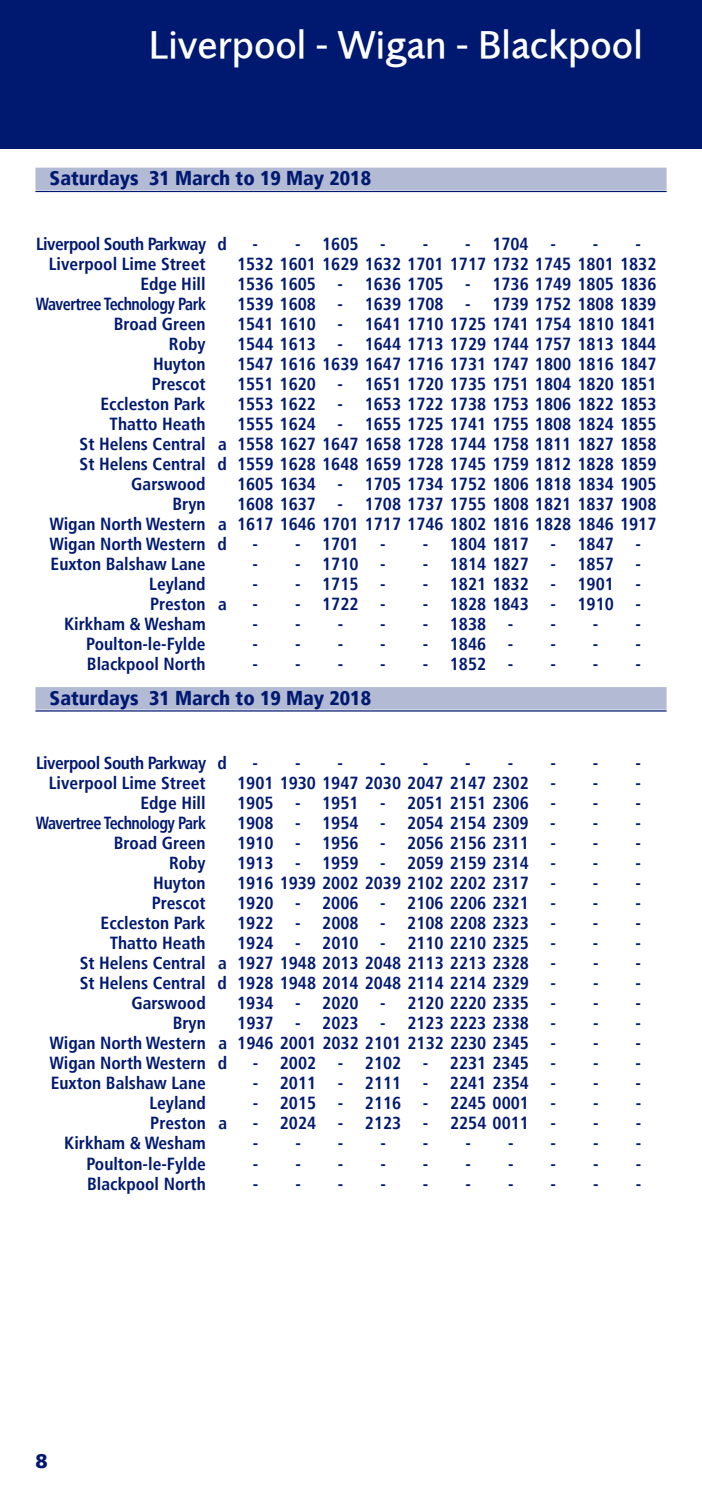
<style>
.page{position:relative;width:702px;height:1489px;background:#fff}
.page>*{position:absolute;margin:0;border:0;box-sizing:border-box;transform-origin:0 0}
.t1{font:500 40px "Foundry Sans";color:#fff}
.t2{font:900 condensed 20px "Frutiger LT";color:#001970}
.t3{font:900 20px "Frutiger LT";color:#001970}
.t4{font:700 condensed 17.5px/20px "Frutiger LT";color:#001970;text-align:justify}
.t5{font:700 condensed 17.5px "Frutiger LT";letter-spacing:-.03em;color:#001970;scale:.92 1}
.t6{font:700 condensed 17.5px "Frutiger LT";letter-spacing:-.03em;color:#001970}
</style>
<div class="page">
<div style="left:0;top:0;width:702px;height:149px;background:#001970"></div>
<div style="left:35px;top:168px;width:631px;height:22px;background:#b3bad4"></div>
<hr style="left:35px;top:191px;width:631px;height:1px;background:#001970">
<div style="left:35px;top:687px;width:631px;height:22px;background:#b3bad4"></div>
<hr style="left:35px;top:710px;width:631px;height:1px;background:#001970">
<h1 class="t1" style="left:149px;top:21px;width:495px">Liverpool - Wigan - Blackpool</h1>
<p class="t2" style="left:50px;top:166px;width:323px">Saturdays 31 March to 19 May 2018</p>
<p class="t6" style="left:36px;top:233px;width:192px">Liverpool South Parkway d</p>
<p class="t4" style="left:252px;top:234px;width:135px">- - 1605 -</p>
<p class="t4" style="left:422px;top:234px;width:135px">- - 1704 -</p>
<p class="t4" style="left:593px;top:234px;width:50px">- -</p>
<p class="t4" style="left:49px;top:254px;width:158px">Liverpool Lime Street</p>
<p class="t4" style="left:237px;top:254px;width:421px">1532 1601 1629 1632 1701 1717 1732 1745 1801 1832</p>
<p class="t4" style="left:140px;top:274px;width:67px">Edge Hill</p>
<p class="t4" style="left:237px;top:274px;width:421px">1536 1605 - 1636 1705 - 1736 1749 1805 1836</p>
<p class="t5" style="left:36px;top:293px;width:186px">Wavertree Technology Park</p>
<p class="t4" style="left:237px;top:294px;width:421px">1539 1608 - 1639 1708 - 1739 1752 1808 1839</p>
<p class="t4" style="left:114px;top:314px;width:93px">Broad Green</p>
<p class="t4" style="left:237px;top:314px;width:421px">1541 1610 - 1641 1710 1725 1741 1754 1810 1841</p>
<p class="t4" style="left:169px;top:334px;width:38px">Roby</p>
<p class="t4" style="left:237px;top:334px;width:421px">1544 1613 - 1644 1713 1729 1744 1757 1813 1844</p>
<p class="t4" style="left:153px;top:354px;width:54px">Huyton</p>
<p class="t4" style="left:237px;top:354px;width:421px">1547 1616 1639 1647 1716 1731 1747 1800 1816 1847</p>
<p class="t4" style="left:152px;top:374px;width:55px">Prescot</p>
<p class="t4" style="left:237px;top:374px;width:421px">1551 1620 - 1651 1720 1735 1751 1804 1820 1851</p>
<p class="t4" style="left:100px;top:394px;width:107px">Eccleston Park</p>
<p class="t4" style="left:237px;top:394px;width:421px">1553 1622 - 1653 1722 1738 1753 1806 1822 1853</p>
<p class="t4" style="left:110px;top:414px;width:97px">Thatto Heath</p>
<p class="t4" style="left:237px;top:414px;width:421px">1555 1624 - 1655 1725 1741 1755 1808 1824 1855</p>
<p class="t4" style="left:80px;top:434px;width:578px">St Helens Central a 1558 1627 1647 1658 1728 1744 1758 1811 1827 1858</p>
<p class="t4" style="left:80px;top:454px;width:578px">St Helens Central d 1559 1628 1648 1659 1728 1745 1759 1812 1828 1859</p>
<p class="t4" style="left:131px;top:474px;width:76px">Garswood</p>
<p class="t4" style="left:237px;top:474px;width:421px">1605 1634 - 1705 1734 1752 1806 1818 1834 1905</p>
<p class="t4" style="left:172px;top:494px;width:35px">Bryn</p>
<p class="t4" style="left:49px;top:494px;width:608px;text-indent:188px">1608 1637 - 1708 1737 1755 1808 1821 1837 1908<br>Wigan North Western a 1617 1646 1701 1717 1746 1802 1816 1828 1846 1917<br>Wigan North Western d</p>
<p class="t4" style="left:252px;top:534px;width:135px">- - 1701 -</p>
<p class="t4" style="left:423px;top:534px;width:220px">- 1804 1817 - 1847 -</p>
<p class="t4" style="left:51px;top:554px;width:156px">Euxton Balshaw Lane</p>
<p class="t4" style="left:252px;top:554px;width:135px">- - 1710 -</p>
<p class="t4" style="left:423px;top:554px;width:220px">- 1814 1827 - 1857 -</p>
<p class="t4" style="left:149px;top:574px;width:58px">Leyland</p>
<p class="t4" style="left:252px;top:574px;width:135px">- - 1715 -</p>
<p class="t4" style="left:423px;top:574px;width:220px">- 1821 1832 - 1901 -</p>
<p class="t4" style="left:150px;top:594px;width:78px">Preston a</p>
<p class="t4" style="left:252px;top:594px;width:135px">- - 1722 -</p>
<p class="t4" style="left:423px;top:594px;width:220px">- 1828 1843 - 1910 -</p>
<p class="t4" style="left:64px;top:614px;width:143px">Kirkham &amp; Wesham</p>
<p class="t4" style="left:252px;top:614px;width:50px">- -</p>
<p class="t4" style="left:337px;top:614px;width:50px">- -</p>
<p class="t4" style="left:423px;top:614px;width:92px">- 1838 -</p>
<p class="t4" style="left:550px;top:614px;width:50px">- -</p>
<p class="t4" style="left:635px;top:614px;width:7px">-</p>
<p class="t4" style="left:86px;top:634px;width:121px">Poulton-le-Fylde</p>
<p class="t4" style="left:252px;top:634px;width:50px">- -</p>
<p class="t4" style="left:337px;top:634px;width:50px">- -</p>
<p class="t4" style="left:423px;top:634px;width:92px">- 1846 -</p>
<p class="t4" style="left:550px;top:634px;width:50px">- -</p>
<p class="t4" style="left:635px;top:634px;width:7px">-</p>
<p class="t4" style="left:87px;top:654px;width:120px">Blackpool North</p>
<p class="t4" style="left:252px;top:654px;width:50px">- -</p>
<p class="t4" style="left:337px;top:654px;width:50px">- -</p>
<p class="t4" style="left:423px;top:654px;width:92px">- 1852 -</p>
<p class="t4" style="left:550px;top:654px;width:50px">- -</p>
<p class="t4" style="left:635px;top:654px;width:7px">-</p>
<p class="t2" style="left:50px;top:685px;width:323px">Saturdays 31 March to 19 May 2018</p>
<p class="t6" style="left:36px;top:752px;width:192px">Liverpool South Parkway d</p>
<p class="t4" style="left:252px;top:753px;width:50px">- -</p>
<p class="t4" style="left:337px;top:753px;width:50px">- -</p>
<p class="t4" style="left:422px;top:753px;width:50px">- -</p>
<p class="t4" style="left:508px;top:753px;width:50px">- -</p>
<p class="t4" style="left:593px;top:753px;width:50px">- -</p>
<p class="t4" style="left:49px;top:773px;width:158px">Liverpool Lime Street</p>
<p class="t4" style="left:237px;top:773px;width:320px">1901 1930 1947 2030 2047 2147 2302 -</p>
<p class="t4" style="left:593px;top:773px;width:50px">- -</p>
<p class="t4" style="left:140px;top:793px;width:67px">Edge Hill</p>
<p class="t4" style="left:237px;top:793px;width:320px">1905 - 1951 - 2051 2151 2306 -</p>
<p class="t4" style="left:593px;top:793px;width:50px">- -</p>
<p class="t5" style="left:36px;top:812px;width:186px">Wavertree Technology Park</p>
<p class="t4" style="left:237px;top:813px;width:320px">1908 - 1954 - 2054 2154 2309 -</p>
<p class="t4" style="left:593px;top:813px;width:50px">- -</p>
<p class="t4" style="left:114px;top:833px;width:93px">Broad Green</p>
<p class="t4" style="left:237px;top:833px;width:320px">1910 - 1956 - 2056 2156 2311 -</p>
<p class="t4" style="left:593px;top:833px;width:50px">- -</p>
<p class="t4" style="left:169px;top:853px;width:38px">Roby</p>
<p class="t4" style="left:237px;top:853px;width:320px">1913 - 1959 - 2059 2159 2314 -</p>
<p class="t4" style="left:593px;top:853px;width:50px">- -</p>
<p class="t4" style="left:153px;top:873px;width:54px">Huyton</p>
<p class="t4" style="left:237px;top:873px;width:320px">1916 1939 2002 2039 2102 2202 2317 -</p>
<p class="t4" style="left:593px;top:873px;width:50px">- -</p>
<p class="t4" style="left:152px;top:893px;width:55px">Prescot</p>
<p class="t4" style="left:237px;top:893px;width:320px">1920 - 2006 - 2106 2206 2321 -</p>
<p class="t4" style="left:593px;top:893px;width:50px">- -</p>
<p class="t4" style="left:101px;top:913px;width:107px">Eccleston Park</p>
<p class="t4" style="left:237px;top:913px;width:320px">1922 - 2008 - 2108 2208 2323 -</p>
<p class="t4" style="left:593px;top:913px;width:50px">- -</p>
<p class="t4" style="left:110px;top:933px;width:97px">Thatto Heath</p>
<p class="t4" style="left:237px;top:933px;width:320px">1924 - 2010 - 2110 2210 2325 -</p>
<p class="t4" style="left:593px;top:933px;width:50px">- -</p>
<p class="t4" style="left:80px;top:953px;width:477px">St Helens Central a 1927 1948 2013 2048 2113 2213 2328 -</p>
<p class="t4" style="left:593px;top:953px;width:50px">- -</p>
<p class="t4" style="left:80px;top:973px;width:477px">St Helens Central d 1928 1948 2014 2048 2114 2214 2329 -</p>
<p class="t4" style="left:593px;top:973px;width:50px">- -</p>
<p class="t4" style="left:131px;top:993px;width:76px">Garswood</p>
<p class="t4" style="left:237px;top:993px;width:320px">1934 - 2020 - 2120 2220 2335 -</p>
<p class="t4" style="left:593px;top:993px;width:50px">- -</p>
<p class="t4" style="left:173px;top:1013px;width:35px">Bryn</p>
<p class="t4" style="left:237px;top:1013px;width:320px">1937 - 2023 - 2123 2223 2338 -</p>
<p class="t4" style="left:593px;top:1013px;width:50px">- -</p>
<p class="t4" style="left:50px;top:1033px;width:508px">Wigan North Western a 1946 2001 2032 2101 2132 2230 2345 -</p>
<p class="t4" style="left:593px;top:1033px;width:50px">- -</p>
<p class="t4" style="left:50px;top:1053px;width:179px">Wigan North Western d</p>
<p class="t4" style="left:253px;top:1053px;width:305px">- 2002 - 2102 - 2231 2345 -</p>
<p class="t4" style="left:593px;top:1053px;width:50px">- -</p>
<p class="t4" style="left:51px;top:1073px;width:156px">Euxton Balshaw Lane</p>
<p class="t4" style="left:253px;top:1073px;width:305px">- 2011 - 2111 - 2241 2354 -</p>
<p class="t4" style="left:593px;top:1073px;width:50px">- -</p>
<p class="t4" style="left:149px;top:1093px;width:58px">Leyland</p>
<p class="t4" style="left:253px;top:1093px;width:305px">- 2015 - 2116 - 2245 0001 -</p>
<p class="t4" style="left:593px;top:1093px;width:50px">- -</p>
<p class="t4" style="left:150px;top:1113px;width:78px">Preston a</p>
<p class="t4" style="left:253px;top:1113px;width:305px">- 2024 - 2123 - 2254 0011 -</p>
<p class="t4" style="left:593px;top:1113px;width:50px">- -</p>
<p class="t4" style="left:64px;top:1133px;width:143px">Kirkham &amp; Wesham</p>
<p class="t4" style="left:253px;top:1133px;width:50px">- -</p>
<p class="t4" style="left:338px;top:1133px;width:50px">- -</p>
<p class="t4" style="left:423px;top:1133px;width:50px">- -</p>
<p class="t4" style="left:508px;top:1133px;width:50px">- -</p>
<p class="t4" style="left:593px;top:1133px;width:50px">- -</p>
<p class="t4" style="left:86px;top:1153px;width:121px">Poulton-le-Fylde</p>
<p class="t4" style="left:253px;top:1153px;width:50px">- -</p>
<p class="t4" style="left:338px;top:1153px;width:50px">- -</p>
<p class="t4" style="left:423px;top:1153px;width:50px">- -</p>
<p class="t4" style="left:508px;top:1153px;width:50px">- -</p>
<p class="t4" style="left:593px;top:1153px;width:50px">- -</p>
<p class="t4" style="left:87px;top:1173px;width:120px">Blackpool North</p>
<p class="t4" style="left:253px;top:1173px;width:50px">- -</p>
<p class="t4" style="left:338px;top:1173px;width:50px">- -</p>
<p class="t4" style="left:423px;top:1173px;width:50px">- -</p>
<p class="t4" style="left:508px;top:1173px;width:50px">- -</p>
<p class="t4" style="left:593px;top:1173px;width:50px">- -</p>
<p class="t3" style="left:35px;top:1448px;width:14px">8</p>
</div>
